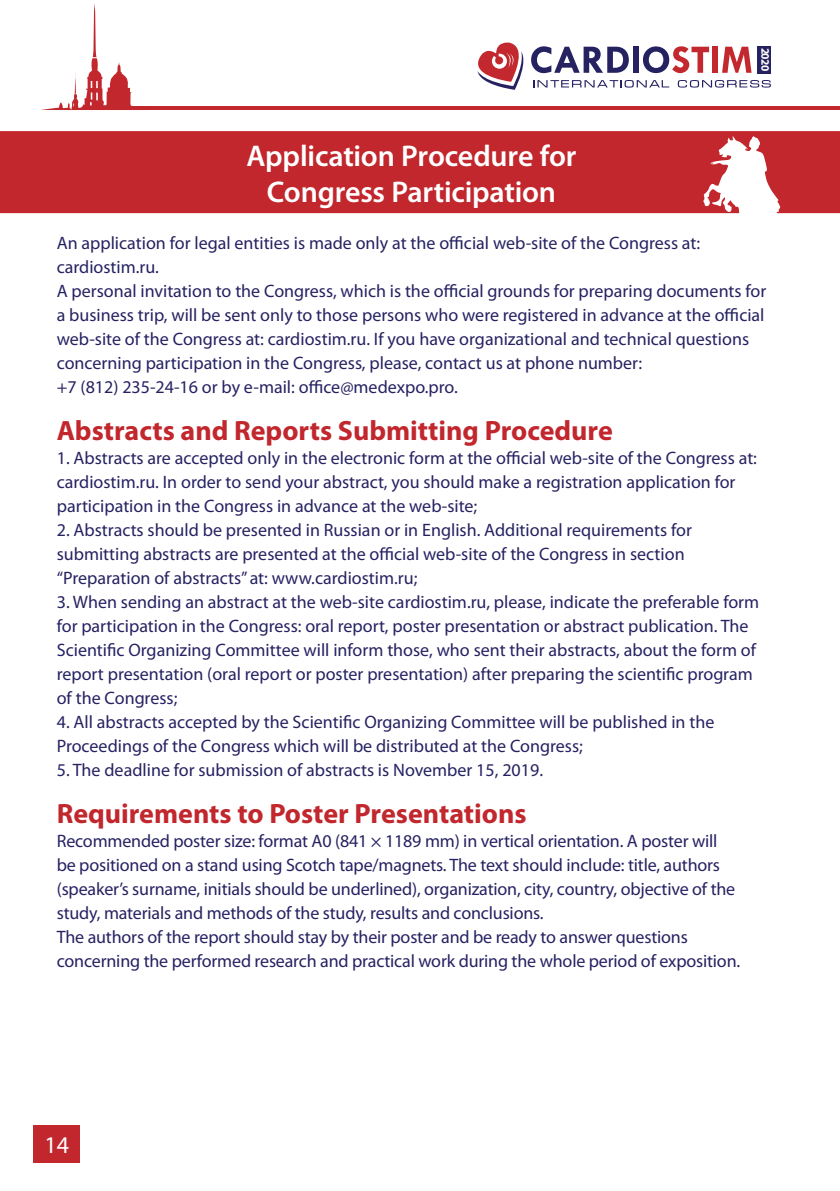
<style>
.page{position:relative;width:840px;height:1191px;background:#fff}
.page>*{position:absolute;margin:0;border:0;box-sizing:border-box;transform-origin:0 0}
.t1{font:600 30px/36px "Myriad Pro";letter-spacing:-.01em;color:#fff;text-align:center}
.t2{font:700 28px "Myriad Pro";color:#c1272d}
.t3{font:24px "Myriad Pro";color:#fff}
.t4{font:18px/24px "Myriad Pro";color:#262262}
.t5{font:700 11.4px "Myriad Pro";color:#fff}
</style>
<div class="page">
<hr style="left:129px;top:106px;width:710px;height:4px;background:#c1272d">
<svg style="left:41px;top:3px;width:91px;height:107px"></svg>
<div style="left:34px;top:1125px;width:46px;height:37px;background:#c1272d"></div>
<svg style="left:477px;top:43px;width:293px;height:47px"></svg>
<div style="left:0;top:131px;width:839px;height:46px;background:#c1272d"></div>
<div style="left:0;top:167px;width:839px;height:46px;background:#c1272d"></div>
<svg style="left:702px;top:136px;width:80px;height:78px"></svg>
<p class="t5" style="left:772px;top:48px;width:25px;rotate:90deg">2020</p>
<h1 class="t1" style="left:246px;top:137px;width:331px">Application Procedure for<br>Congress Participation</h1>
<p class="t4" style="left:57px;top:230px;width:710px">An application for legal entities is made only at the official web-site of the Congress at: cardiostim.ru.<br>A personal invitation to the Congress, which is the official grounds for preparing documents for a business trip, will be sent only to those persons who were registered in advance at the official web-site of the Congress at: cardiostim.ru. If you have organizational and technical questions concerning participation in the Congress, please, contact us at phone number:<br>+7 (812) 235-24-16 or by e-mail: office@medexpo.pro.</p>
<h2 class="t2" style="left:57px;top:412px;width:557px">Abstracts and Reports Submitting Procedure</h2>
<p class="t4" style="left:57px;top:445px;width:701px">1. Abstracts are accepted only in the electronic form at the official web-site of the Congress at: cardiostim.ru. In order to send your abstract, you should make a registration application for participation in the Congress in advance at the web-site;</p>
<p class="t4" style="left:57px;top:517px;width:636px">2. Abstracts should be presented in Russian or in English. Additional requirements for submitting abstracts are presented at the official web-site of the Congress in section “Preparation of abstracts” at: www.cardiostim.ru;</p>
<p class="t4" style="left:57px;top:589px;width:703px">3. When sending an abstract at the web-site cardiostim.ru, please, indicate the preferable form for participation in the Congress: oral report, poster presentation or abstract publication. The Scientific Organizing Committee will inform those, who sent their abstracts, about the form of report presentation (oral report or poster presentation) after preparing the scientific program of the Congress;</p>
<p class="t4" style="left:57px;top:709px;width:658px">4. All abstracts accepted by the Scientific Organizing Committee will be published in the<br>Proceedings of the Congress which will be distributed at the Congress;</p>
<p class="t4" style="left:57px;top:757px;width:487px">5. The deadline for submission of abstracts is November 15, 2019.</p>
<h2 class="t2" style="left:57px;top:795px;width:471px">Requirements to Poster Presentations</h2>
<p class="t4" style="left:57px;top:829px;width:684px">Recommended poster size: format A0 (841 × 1189 mm) in vertical orientation. A poster will be positioned on a stand using Scotch tape/magnets. The text should include: title, authors (speaker’s surname, initials should be underlined), organization, city, country, objective of the study, materials and methods of the study, results and conclusions.<br>The authors of the report should stay by their poster and be ready to answer questions concerning the performed research and practical work during the whole period of exposition.</p>
<h3 class="t3" style="left:45px;top:1130px;width:26px">14</h3>
</div>
